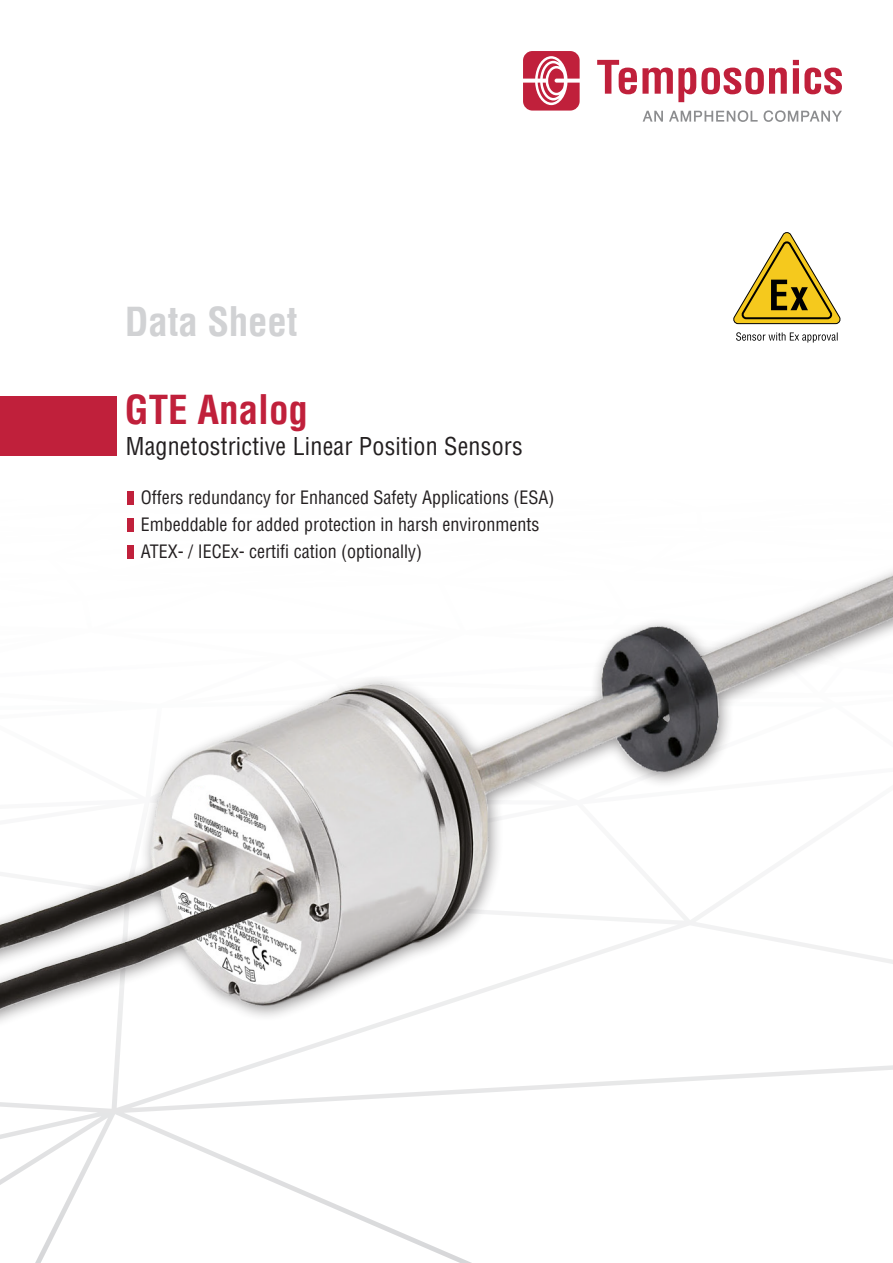
<style>
.page{position:relative;width:893px;height:1263px;background:#fff}
.page>*{position:absolute;margin:0;border:0;box-sizing:border-box;transform-origin:0 0}
.t1{font:700 condensed 39px "Helvetica LT Pro";letter-spacing:-.005em;color:#d1d2d4}
.t2{font:700 condensed 39px "Helvetica LT Pro";color:#c0203b}
.t3{font:condensed 24px "Helvetica LT Pro";letter-spacing:.01em;color:#231f20}
.t4{font:condensed 18px/27px "Helvetica LT Pro";color:#231f20}
</style>
<div class="page">
<svg style="left:0;top:1131px;width:472px;height:132px"></svg>
<div style="left:0;top:396px;width:116px;height:59px;background:#c0203b"></div>
<img style="left:0;top:491px;width:893px;height:640px">
<div style="left:128px;top:491px;width:6px;height:13px;background:#c0203b"></div>
<div style="left:128px;top:518px;width:6px;height:13px;background:#c0203b"></div>
<div style="left:128px;top:545px;width:6px;height:13px;background:#c0203b"></div>
<svg style="left:733px;top:232px;width:108px;height:93px"></svg>
<svg style="left:736px;top:332px;width:102px;height:11px"></svg>
<svg style="left:597px;top:60px;width:190px;height:42px"></svg>
<svg style="left:793px;top:60px;width:49px;height:34px"></svg>
<svg style="left:643px;top:111px;width:20px;height:11px"></svg>
<svg style="left:669px;top:110px;width:89px;height:12px"></svg>
<svg style="left:764px;top:110px;width:78px;height:12px"></svg>
<svg style="left:523px;top:51px;width:57px;height:60px"></svg>
<h1 class="t1" style="left:125px;top:296px;width:174px">Data Sheet</h1>
<h1 class="t2" style="left:125px;top:384px;width:185px">GTE Analog</h1>
<h2 class="t3" style="left:126px;top:431px;width:398px">Magnetostrictive Linear Position Sensors</h2>
<p class="t4" style="left:141px;top:484px;width:415px">Offers redundancy for Enhanced Safety Applications (ESA)<br>Embeddable for added protection in harsh environments<br>ATEX- / IECEx- certifi cation (optionally)</p>
</div>
